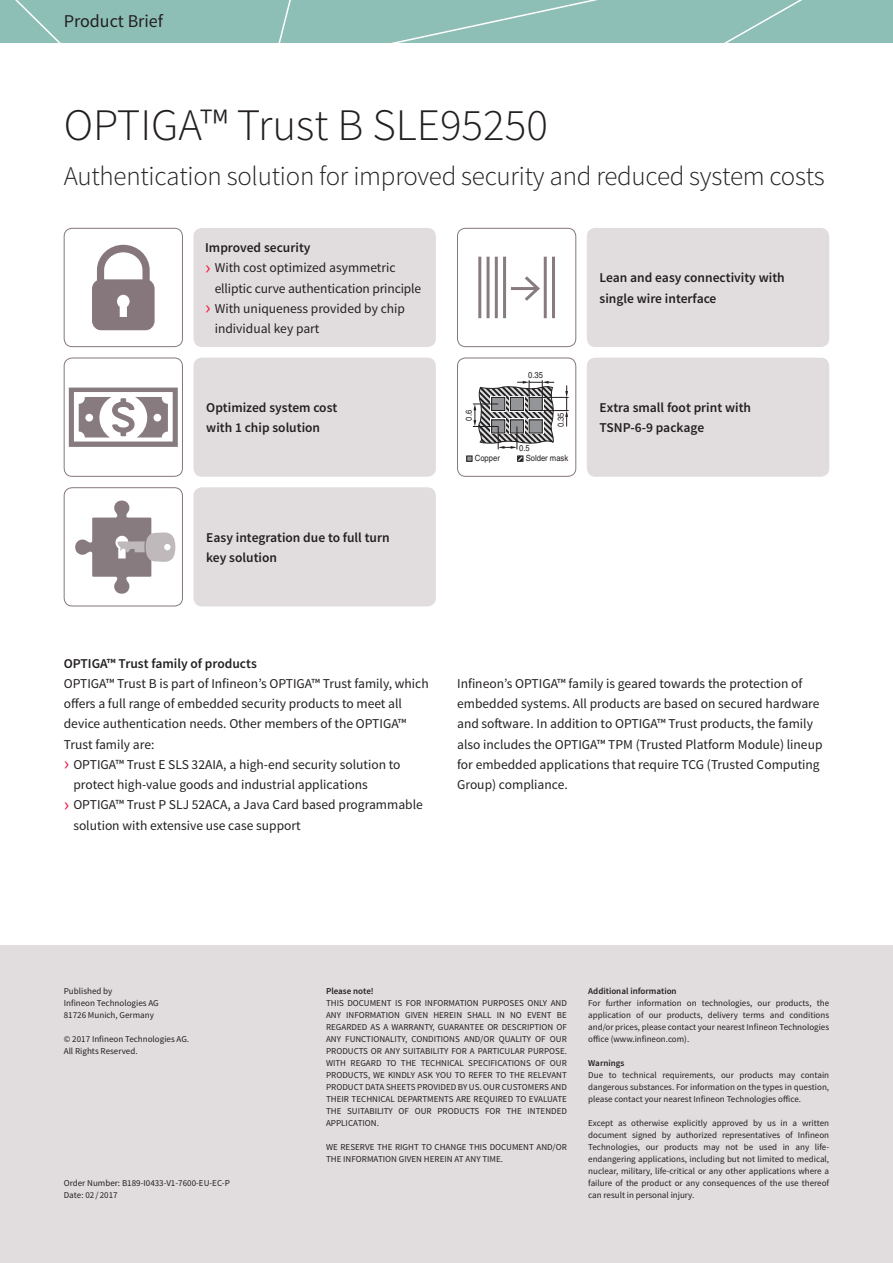
<style>
.page{position:relative;width:893px;height:1263px;background:#fff}
.page>*{position:absolute;margin:0;border:0;box-sizing:border-box;transform-origin:0 0}
.Product_Brief_A4_Hea{font:300 45px "Source Sans Pro";color:#231f20}
.Product_Brief_A4_Sub{font:300 27px "Source Sans Pro";letter-spacing:-.01em;color:#231f20}
.Product_Brief_A4_Hea-2{font:18px "Source Sans Pro";color:#231f20}
.Product_Brief_A4_Cop{font:13.5px/20.2px "Source Sans Pro";color:#231f20}
.Product_Brief_A4_Cop-2{font:600 13.5px/20.2px "Source Sans Pro";color:#231f20}
.Backpage_A4_Disclaim{font:9px/12px "Source Sans Pro";color:#231f20;text-align:justify}
.Backpage_A4_Disclaim-2{font:600 9px "Source Sans Pro";color:#231f20}
.t1{font:8.55px "Helvetica";color:#231f20;scale:.9 1}
.s1{font-size:20.25px;color:#ed1a40}
</style>
<div class="page">
<div style="left:0;top:0;width:893px;height:43px;background:#8dbfb6"></div>
<div style="left:0;top:945px;width:893px;height:318px;background:#e1dcdd"></div>
<svg style="left:391px;top:0;width:207px;height:43px"></svg>
<svg style="left:15px;top:0;width:46px;height:43px"></svg>
<svg style="left:724px;top:0;width:78px;height:43px"></svg>
<svg style="left:278px;top:0;width:13px;height:43px"></svg>
<svg style="left:64px;top:228px;width:119px;height:119px"></svg>
<div style="left:64px;top:228px;width:119px;height:119px;border:1px solid #86777c;border-radius:8px"></div>
<svg style="left:69px;top:388px;width:109px;height:59px"></svg>
<div style="left:64px;top:358px;width:119px;height:119px;border:1px solid #86777c;border-radius:8px"></div>
<svg style="left:75px;top:500px;width:100px;height:94px"></svg>
<div style="left:64px;top:487px;width:119px;height:119px;border:1px solid #86777c;border-radius:8px"></div>
<hr style="left:478px;top:257px;width:3px;height:61px;background:#887b80">
<hr style="left:487px;top:257px;width:3px;height:61px;background:#887b80">
<hr style="left:495px;top:257px;width:3px;height:61px;background:#887b80">
<hr style="left:503px;top:257px;width:3px;height:61px;background:#887b80">
<hr style="left:544px;top:257px;width:3px;height:61px;background:#887b80">
<hr style="left:552px;top:257px;width:3px;height:61px;background:#887b80">
<hr style="left:511px;top:287px;width:26px;height:3px;background:#887b80">
<svg style="left:525px;top:276px;width:15px;height:25px"></svg>
<div style="left:457px;top:228px;width:119px;height:119px;border:1px solid #86777c;border-radius:8px"></div>
<svg style="left:517px;top:456px;width:6px;height:5px"></svg>
<svg style="left:466px;top:456px;width:6px;height:6px"></svg>
<svg style="left:473px;top:380px;width:96px;height:69px"></svg>
<div style="left:457px;top:358px;width:119px;height:119px;border:1px solid #86777c;border-radius:8px"></div>
<div style="left:193px;top:228px;width:243px;height:119px;background:#e1dcdd;border-radius:9px"></div>
<div style="left:193px;top:358px;width:243px;height:119px;background:#e1dcdd;border-radius:9px"></div>
<div style="left:193px;top:487px;width:243px;height:119px;background:#e1dcdd;border-radius:9px"></div>
<div style="left:587px;top:228px;width:242px;height:119px;background:#e1dcdd;border-radius:9px"></div>
<div style="left:587px;top:358px;width:242px;height:119px;background:#e1dcdd;border-radius:9px"></div>
<p class="Product_Brief_A4_Hea-2" style="left:64px;top:10px;width:101px">Product Brief</p>
<p class="Product_Brief_A4_Hea" style="left:64px;top:98px;width:486px">OPTIGA™ Trust B SLE95250</p>
<p class="Product_Brief_A4_Sub" style="left:64px;top:160px;width:763px">Authentication solution for improved security and reduced system costs</p>
<p class="Product_Brief_A4_Cop-2" style="left:205px;top:238px;width:107px">Improved security</p>
<p class="Product_Brief_A4_Cop" style="left:215px;top:258px;width:208px;text-indent:-10px"><span class="s1">›</span> With cost optimized asymmetric elliptic curve authentication principle</p>
<p class="Product_Brief_A4_Cop" style="left:215px;top:298px;width:192px;text-indent:-10px"><span class="s1">›</span> With uniqueness provided by chip individual key part</p>
<p class="Product_Brief_A4_Cop-2" style="left:206px;top:398px;width:133px">Optimized system cost with 1 chip solution</p>
<p class="Product_Brief_A4_Cop-2" style="left:206px;top:528px;width:185px">Easy integration due to full turn key solution</p>
<p class="t1" style="left:464px;top:420px;width:13px;rotate:-90deg">0.6</p>
<p class="t1" style="left:528px;top:370px;width:18px">0.35</p>
<p class="t1" style="left:519px;top:443px;width:13px">0.5</p>
<p class="t1" style="left:556px;top:427px;width:18px;rotate:-90deg">0.35</p>
<p class="t1" style="left:475px;top:453px;width:29px">Copper</p>
<p class="t1" style="left:526px;top:453px;width:49px">Solder mask</p>
<p class="Product_Brief_A4_Cop-2" style="left:600px;top:268px;width:187px">Lean and easy connectivity with single wire interface</p>
<p class="Product_Brief_A4_Cop-2" style="left:600px;top:398px;width:153px">Extra small foot print with<br>TSNP-6-9 package</p>
<p class="Product_Brief_A4_Cop-2" style="left:64px;top:653px;width:195px">OPTIGA™ Trust family of products</p>
<p class="Product_Brief_A4_Cop" style="left:64px;top:673px;width:366px">OPTIGA™ Trust B is part of Infineon’s OPTIGA™ Trust family, which offers a full range of embedded security products to meet all device authentication needs. Other members of the OPTIGA™ Trust family are:</p>
<p class="Product_Brief_A4_Cop" style="left:73px;top:754px;width:329px;text-indent:-10px"><span class="s1">›</span> OPTIGA™ Trust E SLS 32AIA, a high-end security solution to protect high-value goods and industrial applications</p>
<p class="Product_Brief_A4_Cop" style="left:73px;top:795px;width:351px;text-indent:-10px"><span class="s1">›</span> OPTIGA™ Trust P SLJ 52ACA, a Java Card based programmable solution with extensive use case support</p>
<p class="Product_Brief_A4_Cop" style="left:457px;top:673px;width:367px">Infineon’s OPTIGA™ family is geared towards the protection of embedded systems. All products are based on secured hardware and software. In addition to OPTIGA™ Trust products, the family also includes the OPTIGA™ TPM (Trusted Platform Module) lineup for embedded applications that require TCG (Trusted Computing Group) compliance.</p>
<p class="Backpage_A4_Disclaim" style="left:64px;top:985px;width:50px">Published by</p>
<p class="Backpage_A4_Disclaim" style="left:64px;top:997px;width:96px">Infineon Technologies AG</p>
<p class="Backpage_A4_Disclaim" style="left:64px;top:1009px;width:92px">81726 Munich, Germany</p>
<p class="Backpage_A4_Disclaim" style="left:64px;top:1033px;width:127px">© 2017 Infineon Technologies AG.</p>
<p class="Backpage_A4_Disclaim" style="left:64px;top:1045px;width:75px">All Rights Reserved.</p>
<p class="Backpage_A4_Disclaim" style="left:64px;top:1177px;width:168px">Order Number: B189-I0433-V1-7600-EU-EC-P</p>
<p class="Backpage_A4_Disclaim" style="left:64px;top:1189px;width:55px">Date: 02 / 2017</p>
<p class="Backpage_A4_Disclaim-2" style="left:326px;top:986px;width:49px">Please note!</p>
<p class="Backpage_A4_Disclaim" style="left:326px;top:997px;width:242px">THIS DOCUMENT IS FOR INFORMATION PURPOSES ONLY AND ANY INFORMATION GIVEN HEREIN SHALL IN NO EVENT BE REGARDED AS A WARRANTY, GUARANTEE OR DESCRIPTION OF ANY FUNCTIONALITY, CONDITIONS AND/OR QUALITY OF OUR PRODUCTS OR ANY SUITABILITY FOR A PARTICULAR PURPOSE.<br>WITH REGARD TO THE TECHNICAL SPECIFICATIONS OF OUR PRODUCTS, WE KINDLY ASK YOU TO REFER TO THE RELEVANT PRODUCT DATA SHEETS PROVIDED BY US. OUR CUSTOMERS AND THEIR TECHNICAL DEPARTMENTS ARE REQUIRED TO EVALUATE THE SUITABILITY OF OUR PRODUCTS FOR THE INTENDED APPLICATION.</p>
<p class="Backpage_A4_Disclaim" style="left:326px;top:1141px;width:242px">WE RESERVE THE RIGHT TO CHANGE THIS DOCUMENT AND/OR<br>THE INFORMATION GIVEN HEREIN AT ANY TIME.</p>
<p class="Backpage_A4_Disclaim-2" style="left:588px;top:986px;width:90px">Additional information</p>
<p class="Backpage_A4_Disclaim" style="left:588px;top:997px;width:242px">For further information on technologies, our products, the application of our products, delivery terms and conditions and/or prices, please contact your nearest Infineon Technologies office (www.infineon.com).</p>
<p class="Backpage_A4_Disclaim-2" style="left:588px;top:1058px;width:38px">Warnings</p>
<p class="Backpage_A4_Disclaim" style="left:588px;top:1069px;width:242px">Due to technical requirements, our products may contain dangerous substances. For information on the types in question, please contact your nearest Infineon Technologies office.</p>
<p class="Backpage_A4_Disclaim" style="left:588px;top:1117px;width:242px">Except as otherwise explicitly approved by us in a written document signed by authorized representatives of Infineon Technologies, our products may not be used in any life&shy;endangering applications, including but not limited to medical, nuclear, military, life-critical or any other applications where a failure of the product or any consequences of the use thereof can result in personal injury.</p>
</div>
